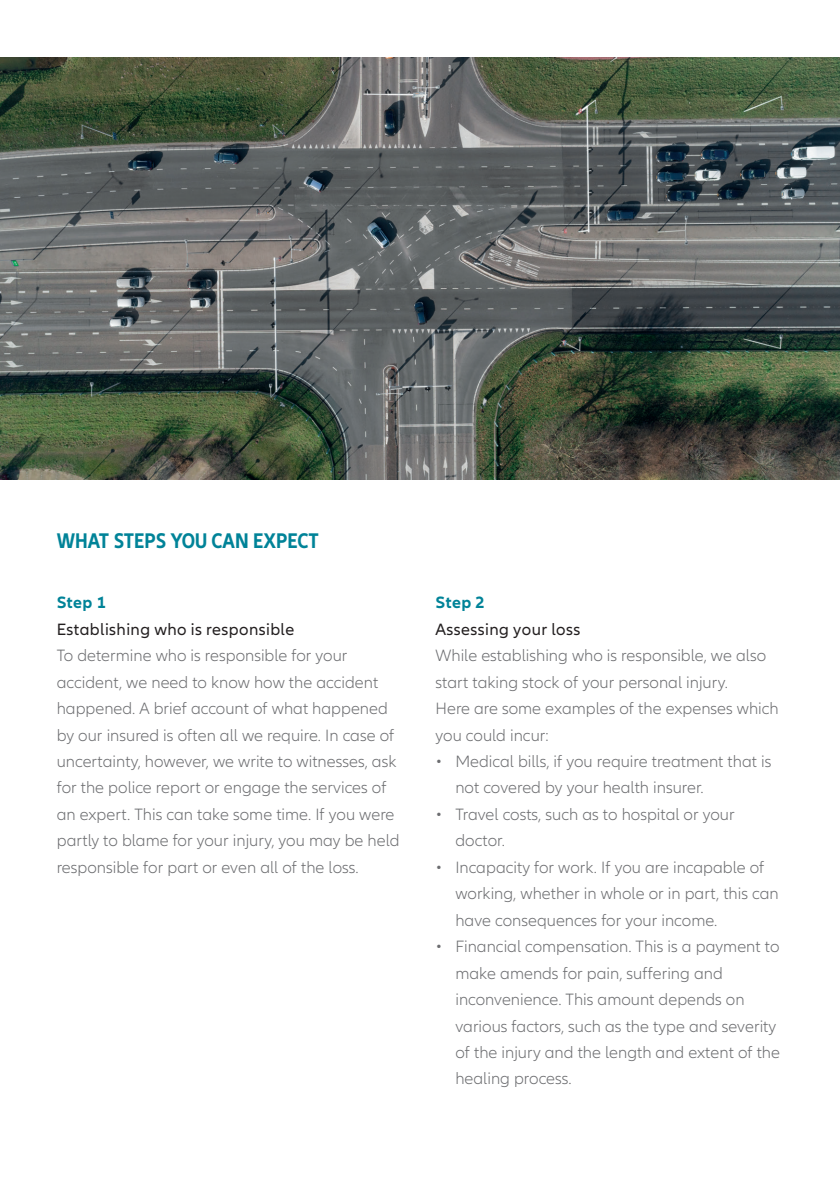
<style>
.page{position:relative;width:840px;height:1191px;background:#fff}
.page>*{position:absolute;margin:0;border:0;box-sizing:border-box;transform-origin:0 0}
.Subheadline_Text{font:700 condensed 22px "Allianz Neo";color:#008398}
.Body_Style{font:300 17px/26.4px "Allianz Neo";color:#6c6d70}
.Subject_Line_P287_Le{font:17px/26.4px "Allianz Neo";letter-spacing:.025em;color:#231f20}
.s1{font-weight:700;color:#008398}
</style>
<div class="page">
<img style="left:0;top:58px;width:839px;height:421px">
<p class="Subheadline_Text" style="left:57px;top:528px;width:263px">WHAT STEPS YOU CAN EXPECT</p>
<p class="Subject_Line_P287_Le" style="left:57px;top:590px;width:239px"><span class="s1">Step 1<br></span>Establishing who is responsible</p>
<p class="Body_Style" style="left:57px;top:643px;width:292px">To determine who is responsible for your</p>
<p class="Body_Style" style="left:57px;top:669px;width:344px">accident, we need to know how the accident happened. A brief account of what happened by our insured is often all we require. In case of uncertainty, however, we write to witnesses, ask for the police report or engage the services of an expert. This can take some time. If you were partly to blame for your injury, you may be held responsible for part or even all of the loss.</p>
<p class="Subject_Line_P287_Le" style="left:435px;top:590px;width:146px"><span class="s1">Step 2<br></span>Assessing your loss</p>
<p class="Body_Style" style="left:435px;top:643px;width:332px">While establishing who is responsible, we also start taking stock of your personal injury.</p>
<p class="Body_Style" style="left:435px;top:696px;width:344px">Here are some examples of the expenses which you could incur:</p>
<p class="Body_Style" style="left:455px;top:748px;width:317px;text-indent:-20px">• Medical bills, if you require treatment that is not covered by your health insurer.</p>
<p class="Body_Style" style="left:435px;top:801px;width:300px">• Travel costs, such as to hospital or your</p>
<p class="Body_Style" style="left:455px;top:828px;width:51px">doctor.</p>
<p class="Body_Style" style="left:455px;top:854px;width:324px;text-indent:-20px">• Incapacity for work. If you are incapable of working, whether in whole or in part, this can have consequences for your income.</p>
<p class="Body_Style" style="left:455px;top:933px;width:325px;text-indent:-20px">• Financial compensation. This is a payment to make amends for pain, suffering and</p>
<p class="Body_Style" style="left:455px;top:986px;width:290px">inconvenience. This amount depends on</p>
<p class="Body_Style" style="left:455px;top:1013px;width:326px">various factors, such as the type and severity of the injury and the length and extent of the</p>
<p class="Body_Style" style="left:455px;top:1066px;width:118px">healing process.</p>
</div>
